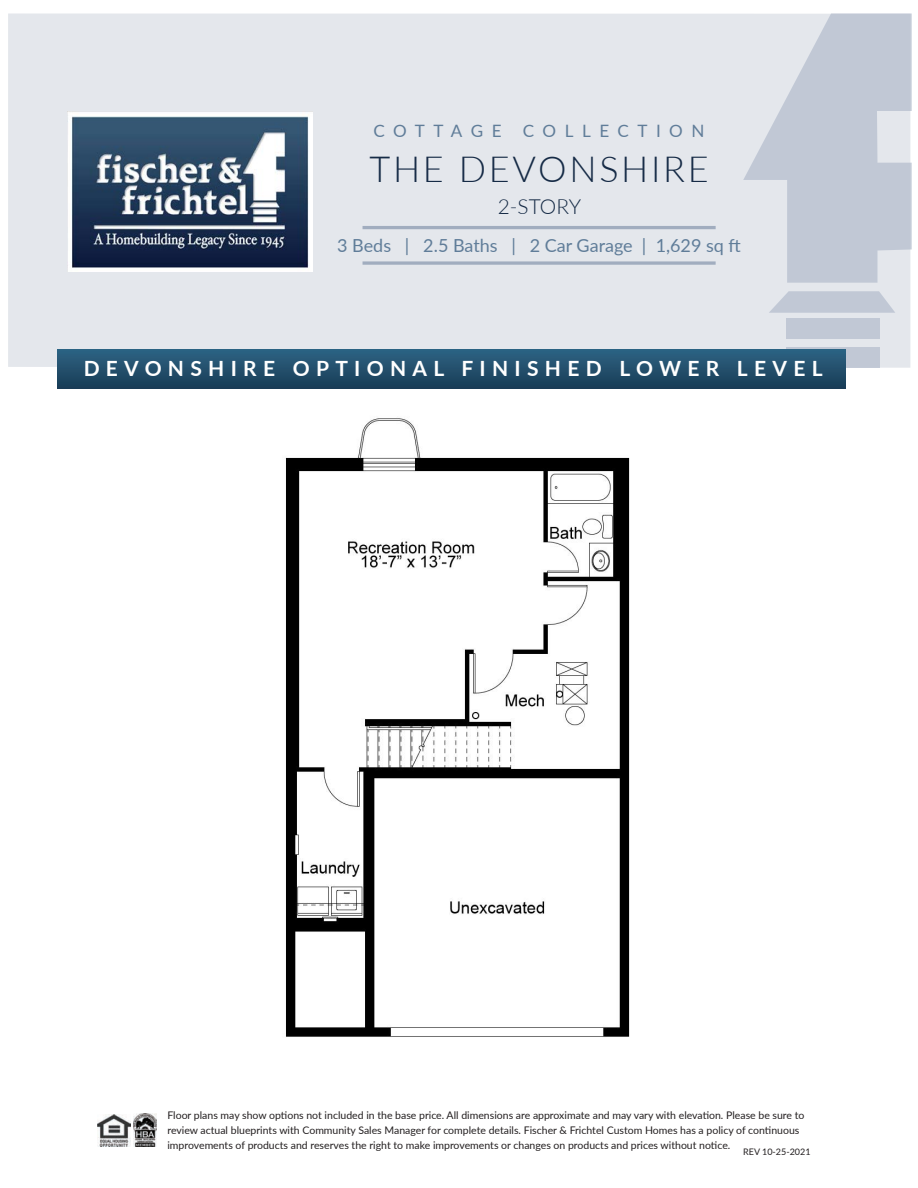
<style>
.page{position:relative;width:918px;height:1188px;background:#fff}
.page>*{position:absolute;margin:0;border:0;box-sizing:border-box;transform-origin:0 0}
.t1{font:300 36px "Lato";letter-spacing:.075em;color:#162b46}
.t2{font:700 21px "Lato";letter-spacing:.3em;color:#fff}
.t3{font:300 20.85px "Lato";letter-spacing:-.01em;color:#162b46}
.t4{font:18px "Lato";color:#607d99}
.t5{font:17.1px "Lato";letter-spacing:.5em;color:#607d99}
.t6{font:10.5px/14.7px "Lato";color:#231f20}
.t7{font:9px "Lato";color:#231f20}
</style>
<div class="page">
<div style="left:8px;top:14px;width:902px;height:354px;background:#e4e7ec"></div>
<svg style="left:743px;top:14px;width:169px;height:269px;background:#ccd2dc"></svg>
<svg style="left:769px;top:291px;width:126px;height:22px;background:#c6ccd8"></svg>
<div style="left:787px;top:318px;width:93px;height:20px;background:#c1c8d5"></div>
<div style="left:787px;top:347px;width:93px;height:21px;background:#c1c8d5"></div>
<img style="left:67px;top:112px;width:245px;height:159px">
<hr style="left:363px;top:226px;width:353px;height:3px;background:#a1adbf">
<svg style="left:363px;top:261px;width:353px;height:4px"></svg>
<div style="left:57px;top:349px;width:789px;height:39px;background:linear-gradient(to bottom,#2d6384,#193d56)"></div>
<img style="left:133px;top:1113px;width:23px;height:33px">
<img style="left:98px;top:1115px;width:32px;height:31px">
<img style="left:285px;top:418px;width:345px;height:619px">
<p class="t5" style="left:374px;top:118px;width:129px">COTTAGE</p>
<p class="t5" style="left:523px;top:118px;width:183px">COLLECTION</p>
<p class="t1" style="left:369px;top:144px;width:341px">THE DEVONSHIRE</p>
<p class="t3" style="left:498px;top:192px;width:85px">2-STORY</p>
<p class="t4" style="left:337px;top:233px;width:405px">3 Beds | 2.5 Baths | 2 Car Garage | 1,629 sq ft</p>
<p class="t2" style="left:84px;top:353px;width:741px">DEVONSHIRE OPTIONAL FINISHED LOWER LEVEL</p>
<p class="t6" style="left:167px;top:1108px;width:639px">Floor plans may show options not included in the base price. All dimensions are approximate and may vary with elevation. Please be sure to review actual blueprints with Community Sales Manager for complete details. Fischer &amp; Frichtel Custom Homes has a policy of continuous improvements of products and reserves the right to make improvements or changes on products and prices without notice.</p>
<p class="t7" style="left:743px;top:1146px;width:69px">REV 10-25-2021</p>
</div>
